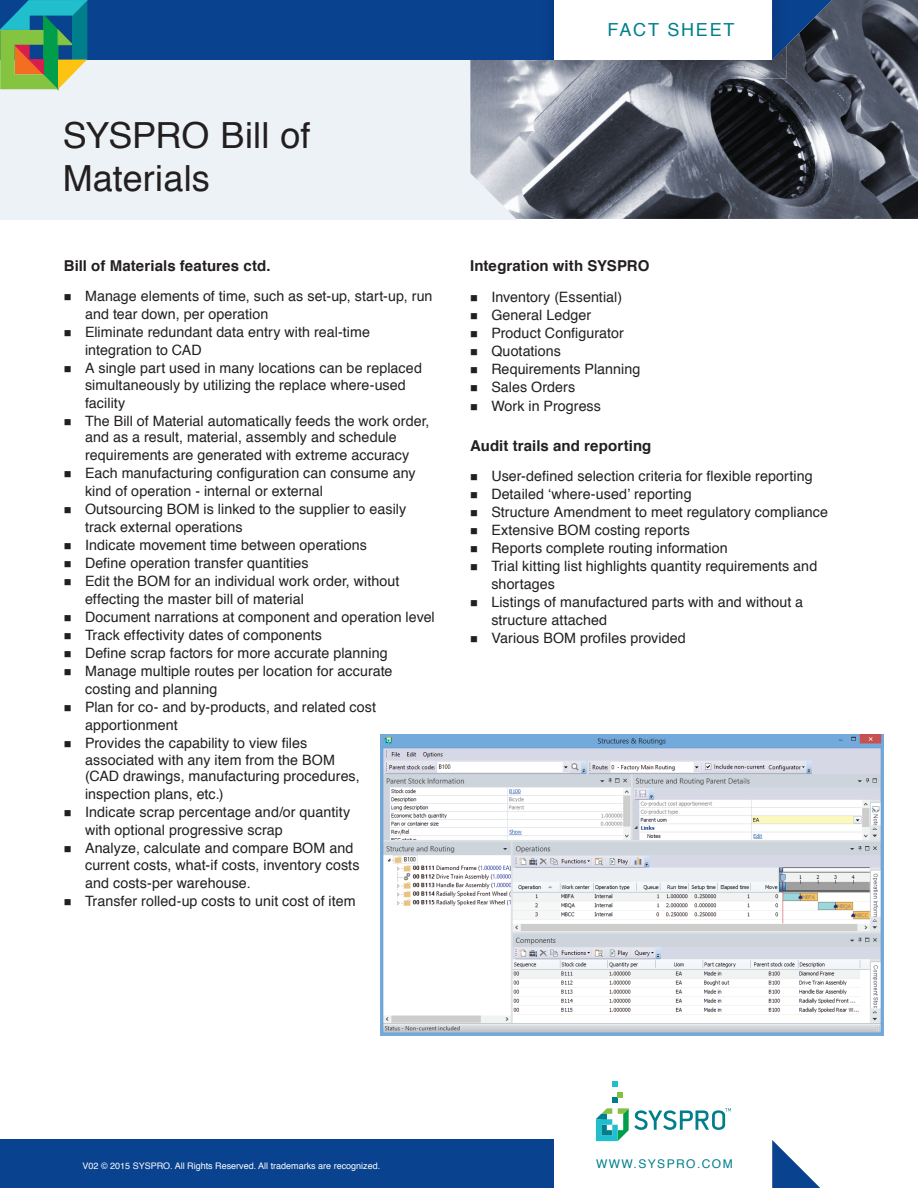
<style>
.page{position:relative;width:918px;height:1188px;background:#fff}
.page>*{position:absolute;margin:0;border:0;box-sizing:border-box;transform-origin:0 0}
.t1{font:36px/43.2px "Helvetica";letter-spacing:.005em;color:#231f20}
.t2{font:18px "Helvetica";letter-spacing:.1em;color:#007e8c}
.t3{font:700 15px "Helvetica";letter-spacing:.005em;color:#231f20}
.t4{font:14.25px/18px "Helvetica";letter-spacing:.005em;color:#231f20}
.t5{font:12px "Helvetica";letter-spacing:.12em;color:#007e8c}
.t6{font:9px "Helvetica";color:#fff}
</style>
<div class="page">
<img style="left:470px;top:0;width:448px;height:219px">
<div style="left:0;top:1140px;width:555px;height:48px;background:#09428e"></div>
<div style="left:0;top:48px;width:470px;height:172px;background:#ecf2f5"></div>
<div style="left:0;top:0;width:760px;height:60px;background:#09428e"></div>
<svg style="left:596px;top:1081px;width:135px;height:60px"></svg>
<svg style="left:772px;top:1140px;width:48px;height:48px"></svg>
<svg style="left:470px;top:162px;width:47px;height:58px;background:#dadee3"></svg>
<svg style="left:786px;top:0;width:58px;height:60px;background:#334868"></svg>
<img style="left:540px;top:60px;width:197px;height:18px">
<img style="left:737px;top:60px;width:49px;height:18px">
<img style="left:553px;top:0;width:2px;height:60px">
<img style="left:772px;top:0;width:14px;height:60px">
<div style="left:555px;top:0;width:217px;height:60px;background:#fff"></div>
<svg style="left:0;top:0;width:87px;height:90px"></svg>
<img style="left:380px;top:734px;width:504px;height:302px">
<h1 class="t1" style="left:63px;top:115px;width:249px">SYSPRO Bill of<br>Materials</h1>
<p class="t3" style="left:64px;top:253px;width:208px">Bill of Materials features ctd.</p>
<p class="t4" style="left:85px;top:288px;width:349px;text-indent:-21px">■ Manage elements of time, such as set-up, start-up, run and tear down, per operation</p>
<p class="t4" style="left:85px;top:324px;width:287px;text-indent:-21px">■ Eliminate redundant data entry with real-time integration to CAD</p>
<p class="t4" style="left:64px;top:361px;width:360px;line-height:16.5px;text-align:center">■ A single part used in many locations can be replaced simultaneously by utilizing the replace where-used</p>
<p class="t4" style="left:85px;top:394px;width:42px">facility</p>
<p class="t4" style="left:85px;top:413px;width:346px;line-height:16.5px;text-indent:-21px">■ The Bill of Material automatically feeds the work order, and as a result, material, assembly and schedule</p>
<p class="t4" style="left:85px;top:447px;width:326px">requirements are generated with extreme accuracy</p>
<p class="t4" style="left:85px;top:465px;width:332px;text-indent:-21px">■ Each manufacturing configuration can consume any kind of operation - internal or external</p>
<p class="t4" style="left:85px;top:501px;width:323px;text-indent:-21px">■ Outsourcing BOM is linked to the supplier to easily track external operations</p>
<p class="t4" style="left:64px;top:537px;width:305px">■ Indicate movement time between operations</p>
<p class="t4" style="left:64px;top:555px;width:246px">■ Define operation transfer quantities</p>
<p class="t4" style="left:85px;top:573px;width:316px;text-indent:-21px">■ Edit the BOM for an individual work order, without effecting the master bill of material</p>
<p class="t4" style="left:64px;top:609px;width:373px">■ Document narrations at component and operation level</p>
<p class="t4" style="left:64px;top:627px;width:260px">■ Track effectivity dates of components</p>
<p class="t4" style="left:64px;top:645px;width:326px">■ Define scrap factors for more accurate planning</p>
<p class="t4" style="left:85px;top:663px;width:309px;text-indent:-21px">■ Manage multiple routes per location for accurate costing and planning</p>
<p class="t4" style="left:85px;top:699px;width:293px;text-indent:-21px">■ Plan for co- and by-products, and related cost apportionment</p>
<p class="t4" style="left:85px;top:736px;width:276px;line-height:16.5px;text-indent:-21px">■ Provides the capability to view files associated with any item from the BOM (CAD drawings, manufacturing procedures,</p>
<p class="t4" style="left:85px;top:786px;width:140px">inspection plans, etc.)</p>
<p class="t4" style="left:85px;top:804px;width:267px;text-indent:-21px">■ Indicate scrap percentage and/or quantity with optional progressive scrap</p>
<p class="t4" style="left:85px;top:841px;width:276px;line-height:16.5px;text-indent:-21px">■ Analyze, calculate and compare BOM and current costs, what-if costs, inventory costs</p>
<p class="t4" style="left:85px;top:874px;width:167px">and costs-per warehouse.</p>
<p class="t4" style="left:64px;top:892px;width:293px">■ Transfer rolled-up costs to unit cost of item</p>
<p class="t2" style="left:608px;top:16px;width:128px">FACT SHEET</p>
<p class="t3" style="left:470px;top:254px;width:181px">Integration with SYSPRO</p>
<p class="t4" style="left:470px;top:288px;width:154px">■ Inventory (Essential)</p>
<p class="t4" style="left:470px;top:306px;width:123px">■ General Ledger</p>
<p class="t4" style="left:470px;top:324px;width:155px">■ Product Configurator</p>
<p class="t4" style="left:470px;top:342px;width:92px">■ Quotations</p>
<p class="t4" style="left:470px;top:360px;width:172px">■ Requirements Planning</p>
<p class="t4" style="left:470px;top:378px;width:107px">■ Sales Orders</p>
<p class="t4" style="left:470px;top:398px;width:133px">■ Work in Progress</p>
<p class="t3" style="left:470px;top:433px;width:183px">Audit trails and reporting</p>
<p class="t4" style="left:470px;top:468px;width:344px">■ User-defined selection criteria for flexible reporting</p>
<p class="t4" style="left:470px;top:486px;width:223px">■ Detailed ‘where-used’ reporting</p>
<p class="t4" style="left:470px;top:504px;width:360px">■ Structure Amendment to meet regulatory compliance</p>
<p class="t4" style="left:470px;top:522px;width:221px">■ Extensive BOM costing reports</p>
<p class="t4" style="left:470px;top:540px;width:259px">■ Reports complete routing information</p>
<p class="t4" style="left:491px;top:558px;width:327px;text-indent:-21px">■ Trial kitting list highlights quantity requirements and shortages</p>
<p class="t4" style="left:491px;top:594px;width:313px;text-indent:-21px">■ Listings of manufactured parts with and without a structure attached</p>
<p class="t4" style="left:470px;top:630px;width:217px">■ Various BOM profiles provided</p>
<p class="t6" style="left:83px;top:1159px;width:299px">V02 © 2015 SYSPRO. All Rights Reserved. All trademarks are recognized.</p>
<p class="t5" style="left:596px;top:1155px;width:138px">WWW.SYSPRO.COM</p>
</div>
